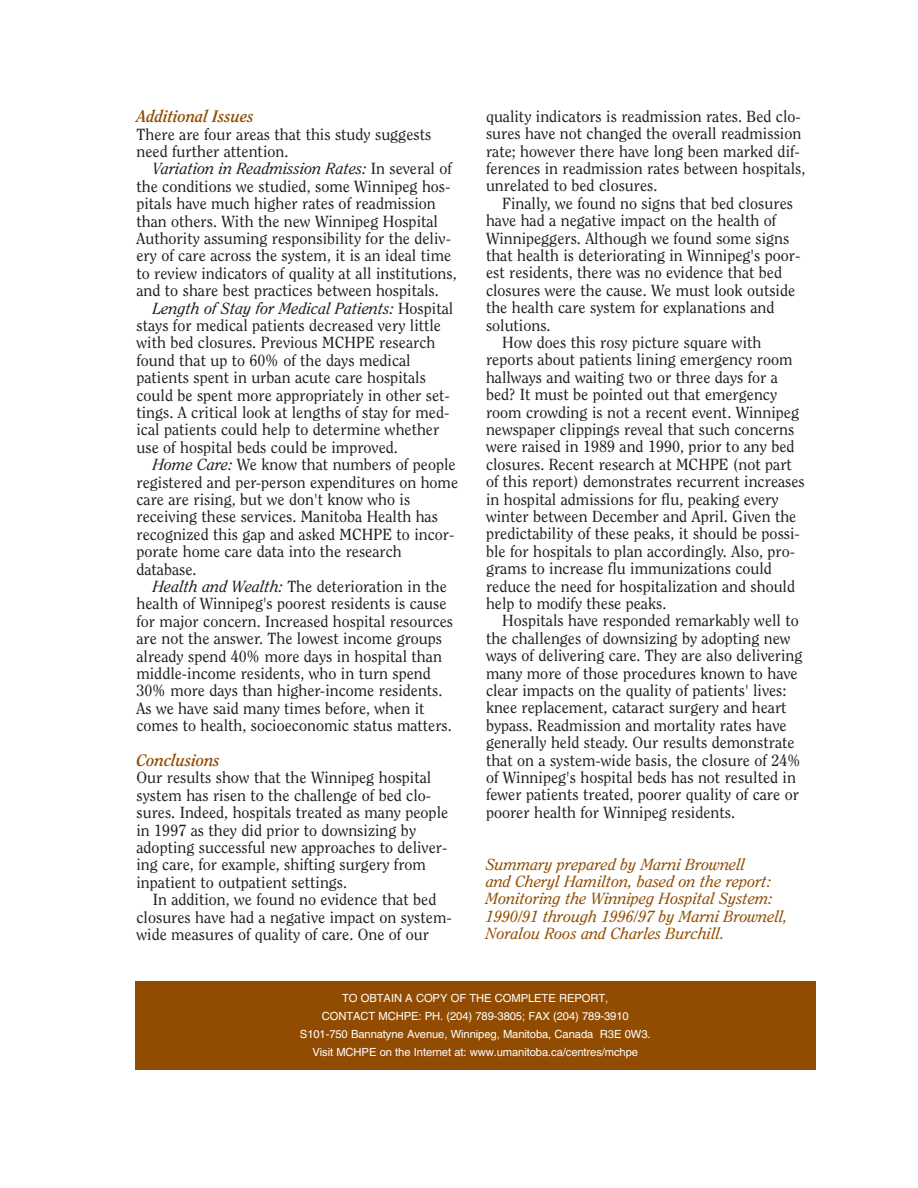
<style>
.page{position:relative;width:918px;height:1188px;background:#fff}
.page>*{position:absolute;margin:0;border:0;box-sizing:border-box;transform-origin:0 0}
.t1{font:italic 700 16.5px "Clearface";color:#914c01}
.t2{font:16.05px/17.4px "Clearface";color:#231f20}
.t3{font:italic 16.05px/17.2px "Clearface";color:#914c01}
.t4{font:11.25px/18px "Helvetica";letter-spacing:-.01em;color:#fff;text-align:center}
.s1{font-style:italic}
</style>
<div class="page">
<div style="left:135px;top:982px;width:680px;height:88px;background:#914c01"></div>
<p class="t1" style="left:136px;top:109px;width:119px">Additional Issues</p>
<p class="t2" style="left:136px;top:126px;width:296px">There are four areas that this study suggests need further attention.</p>
<p class="t2" style="left:136px;top:161px;width:322px;text-indent:16px"><span class="s1">Variation in Readmission Rates:</span> In several of the conditions we studied, some Winnipeg hos&shy;pitals have much higher rates of readmission than others. With the new Winnipeg Hospital Authority assuming responsibility for the deliv&shy;ery of care across the system, it is an ideal time to review indicators of quality at all institutions, and to share best practices between hospitals.</p>
<p class="t2" style="left:136px;top:300px;width:318px;text-indent:16px"><span class="s1">Length of Stay for Medical Patients:</span> Hospital stays for medical patients decreased very little with bed closures. Previous MCHPE research found that up to 60% of the days medical patients spent in urban acute care hospitals could be spent more appropriately in other set&shy;tings. A critical look at lengths of stay for med&shy;ical patients could help to determine whether use of hospital beds could be improved.</p>
<p class="t2" style="left:136px;top:457px;width:323px;text-indent:16px"><span class="s1">Home Care:</span> We know that numbers of people registered and per-person expenditures on home care are rising, but we don't know who is receiving these services. Manitoba Health has recognized this gap and asked MCHPE to incor&shy;porate home care data into the research database.</p>
<p class="t2" style="left:137px;top:579px;width:318px;text-indent:16px"><span class="s1">Health and Wealth:</span> The deterioration in the health of Winnipeg's poorest residents is cause for major concern. Increased hospital resources are not the answer. The lowest income groups already spend 40% more days in hospital than middle-income residents, who in turn spend 30% more days than higher-income residents.<br>As we have said many times before, when it comes to health, socioeconomic status matters.</p>
<p class="t1" style="left:136px;top:753px;width:85px">Conclusions</p>
<p class="t2" style="left:136px;top:770px;width:313px">Our results show that the Winnipeg hospital system has risen to the challenge of bed clo&shy;sures. Indeed, hospitals treated as many people in 1997 as they did prior to downsizing by adopting successful new approaches to deliver&shy;ing care, for example, shifting surgery from inpatient to outpatient settings.</p>
<p class="t2" style="left:136px;top:892px;width:317px;text-indent:16px">In addition, we found no evidence that bed closures have had a negative impact on system&shy;wide measures of quality of care. One of our</p>
<p class="t2" style="left:486px;top:108px;width:321px">quality indicators is readmission rates. Bed clo&shy;sures have not changed the overall readmission rate; however there have long been marked dif&shy;ferences in readmission rates between hospitals, unrelated to bed closures.</p>
<p class="t2" style="left:502px;top:195px;width:292px">Finally, we found no signs that bed closures</p>
<p class="t2" style="left:486px;top:213px;width:292px">have had a negative impact on the health of</p>
<p class="t2" style="left:486px;top:230px;width:305px">Winnipeggers. Although we found some signs</p>
<p class="t2" style="left:486px;top:248px;width:316px">that health is deteriorating in Winnipeg's poor-</p>
<p class="t2" style="left:486px;top:265px;width:298px">est residents, there was no evidence that bed</p>
<p class="t2" style="left:486px;top:282px;width:311px">closures were the cause. We must look outside</p>
<p class="t2" style="left:486px;top:300px;width:290px">the health care system for explanations and</p>
<p class="t2" style="left:486px;top:317px;width:66px">solutions.</p>
<p class="t2" style="left:502px;top:335px;width:261px">How does this rosy picture square with</p>
<p class="t2" style="left:486px;top:352px;width:308px">reports about patients lining emergency room</p>
<p class="t2" style="left:486px;top:369px;width:294px">hallways and waiting two or three days for a</p>
<p class="t2" style="left:486px;top:387px;width:293px">bed? It must be pointed out that emergency</p>
<p class="t2" style="left:486px;top:404px;width:315px">room crowding is not a recent event. Winnipeg</p>
<p class="t2" style="left:486px;top:422px;width:310px">newspaper clippings reveal that such concerns</p>
<p class="t2" style="left:486px;top:439px;width:310px">were raised in 1989 and 1990, prior to any bed</p>
<p class="t2" style="left:486px;top:456px;width:307px">closures. Recent research at MCHPE (not part</p>
<p class="t2" style="left:486px;top:474px;width:320px">of this report) demonstrates recurrent increases</p>
<p class="t2" style="left:486px;top:491px;width:294px">in hospital admissions for flu, peaking every</p>
<p class="t2" style="left:486px;top:509px;width:312px">winter between December and April. Given the</p>
<p class="t2" style="left:486px;top:526px;width:315px">predictability of these peaks, it should be possi-</p>
<p class="t2" style="left:486px;top:543px;width:311px">ble for hospitals to plan accordingly. Also, pro-</p>
<p class="t2" style="left:486px;top:561px;width:287px">grams to increase flu immunizations could</p>
<p class="t2" style="left:486px;top:578px;width:311px">reduce the need for hospitalization and should</p>
<p class="t2" style="left:486px;top:596px;width:182px">help to modify these peaks.</p>
<p class="t2" style="left:502px;top:613px;width:298px">Hospitals have responded remarkably well to</p>
<p class="t2" style="left:486px;top:630px;width:306px">the challenges of downsizing by adopting new</p>
<p class="t2" style="left:486px;top:648px;width:318px">ways of delivering care. They are also delivering</p>
<p class="t2" style="left:486px;top:665px;width:313px">many more of those procedures known to have</p>
<p class="t2" style="left:486px;top:683px;width:302px">clear impacts on the quality of patients' lives:</p>
<p class="t2" style="left:486px;top:700px;width:302px">knee replacement, cataract surgery and heart</p>
<p class="t2" style="left:486px;top:717px;width:302px">bypass. Readmission and mortality rates have</p>
<p class="t2" style="left:486px;top:735px;width:310px">generally held steady. Our results demonstrate</p>
<p class="t2" style="left:486px;top:752px;width:316px">that on a system-wide basis, the closure of 24%</p>
<p class="t2" style="left:486px;top:770px;width:312px">of Winnipeg's hospital beds has not resulted in</p>
<p class="t2" style="left:486px;top:787px;width:315px">fewer patients treated, poorer quality of care or</p>
<p class="t2" style="left:486px;top:804px;width:251px">poorer health for Winnipeg residents.</p>
<p class="t3" style="left:486px;top:857px;width:303px">Summary prepared by Marni Brownell<br>and Cheryl Hamilton, based on the report:<br>Monitoring the Winnipeg Hospital System:<br>1990/91 through 1996/97 by Marni Brownell, Noralou Roos and Charles Burchill.</p>
<p class="t4" style="left:300px;top:990px;width:352px">TO OBTAIN A COPY OF THE COMPLETE REPORT,<br>CONTACT MCHPE: PH. (204) 789-3805; FAX (204) 789-3910<br>S101-750 Bannatyne Avenue, Winnipeg, Manitoba, Canada R3E 0W3.<br>Visit MCHPE on the Internet at: www.umanitoba.ca/centres/mchpe</p>
</div>
